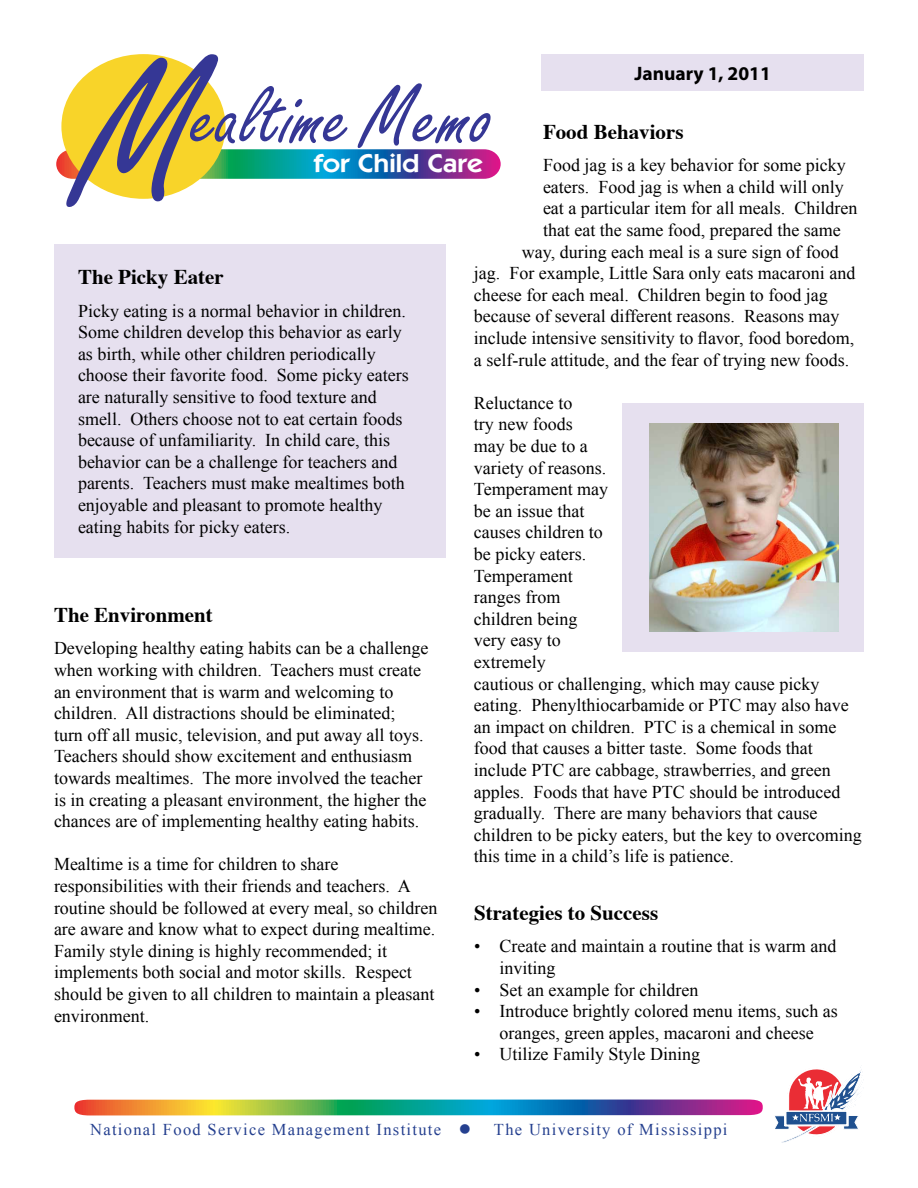
<style>
.page{position:relative;width:918px;height:1188px;background:#fff}
.page>*{position:absolute;margin:0;border:0;box-sizing:border-box;transform-origin:0 0}
.t1{font:600 25.8px "Itc Kabel";color:#fff;scale:1.1 1}
.t2{font:700 21px "Times";color:#000}
.t3{font:700 19.5px "Myriad Pro";color:#000}
.t4{font:18px/21.6px "Times New Roman";color:#000}
.t5{font:16.5px "Times New Roman";letter-spacing:.08em;color:#25408f}
</style>
<div class="page">
<div style="left:622px;top:403px;width:242px;height:249px;background:#e6e0ef"></div>
<svg style="left:775px;top:1067px;width:88px;height:76px"></svg>
<svg style="left:56px;top:54px;width:445px;height:153px"></svg>
<svg style="left:74px;top:1100px;width:689px;height:15px;background:#6b8477"></svg>
<div style="left:542px;top:54px;width:322px;height:37px;background:#e6e0ef"></div>
<div style="left:54px;top:245px;width:392px;height:313px;background:#e6e0ef"></div>
<img style="left:649px;top:424px;width:189px;height:207px">
<p class="t3" style="left:635px;top:61px;width:138px">January 1, 2011</p>
<p class="t2" style="left:543px;top:112px;width:142px">Food Behaviors</p>
<p class="t4" style="left:543px;top:154px;width:304px">Food jag is a key behavior for some picky</p>
<p class="t4" style="left:543px;top:176px;width:302px">eaters. Food jag is when a child will only</p>
<p class="t4" style="left:543px;top:197px;width:316px">eat a particular item for all meals. Children</p>
<p class="t4" style="left:543px;top:219px;width:299px">that eat the same food, prepared the same</p>
<p class="t4" style="left:522px;top:240px;width:318px">way, during each meal is a sure sign of food</p>
<p class="t4" style="left:474px;top:262px;width:383px">jag. For example, Little Sara only eats macaroni and</p>
<p class="t4" style="left:474px;top:284px;width:355px">cheese for each meal. Children begin to food jag</p>
<p class="t4" style="left:474px;top:305px;width:367px">because of several different reasons. Reasons may</p>
<p class="t4" style="left:474px;top:327px;width:382px">include intensive sensitivity to flavor, food boredom,</p>
<p class="t4" style="left:474px;top:348px;width:377px">a self-rule attitude, and the fear of trying new foods.</p>
<p class="t4" style="left:474px;top:392px;width:389px">Reluctance to<br>try new foods<br>may be due to a<br>variety of reasons.<br>Temperament may<br>be an issue that<br>causes children to<br>be picky eaters.<br>Temperament<br>ranges from<br>children being<br>very easy to<br>extremely<br>cautious or challenging, which may cause picky eating. Phenylthiocarbamide or PTC may also have an impact on children. PTC is a chemical in some food that causes a bitter taste. Some foods that include PTC are cabbage, strawberries, and green apples. Foods that have PTC should be introduced gradually. There are many behaviors that cause children to be picky eaters, but the key to overcoming this time in a child’s life is patience.</p>
<p class="t2" style="left:474px;top:893px;width:186px">Strategies to Success</p>
<p class="t4" style="left:500px;top:935px;width:338px;text-indent:-26px">• Create and maintain a routine that is warm and inviting</p>
<p class="t4" style="left:474px;top:978px;width:226px">• Set an example for children</p>
<p class="t4" style="left:474px;top:1000px;width:365px;text-align:center">• Introduce brightly colored menu items, such as oranges, green apples, macaroni and cheese</p>
<p class="t4" style="left:474px;top:1043px;width:228px">• Utilize Family Style Dining</p>
<h1 class="t1" style="left:313px;top:148px;width:156px">for Child Care</h1>
<p class="t2" style="left:78px;top:257px;width:147px">The Picky Eater</p>
<p class="t4" style="left:78px;top:300px;width:332px">Picky eating is a normal behavior in children.<br>Some children develop this behavior as early as birth, while other children periodically choose their favorite food. Some picky eaters are naturally sensitive to food texture and smell. Others choose not to eat certain foods because of unfamiliarity. In child care, this behavior can be a challenge for teachers and parents. Teachers must make mealtimes both enjoyable and pleasant to promote healthy eating habits for picky eaters.</p>
<p class="t2" style="left:54px;top:595px;width:160px">The Environment</p>
<p class="t4" style="left:54px;top:637px;width:376px">Developing healthy eating habits can be a challenge when working with children. Teachers must create an environment that is warm and welcoming to children. All distractions should be eliminated; turn off all music, television, and put away all toys.<br>Teachers should show excitement and enthusiasm towards mealtimes. The more involved the teacher is in creating a pleasant environment, the higher the chances are of implementing healthy eating habits.</p>
<p class="t4" style="left:54px;top:853px;width:385px">Mealtime is a time for children to share responsibilities with their friends and teachers. A routine should be followed at every meal, so children are aware and know what to expect during mealtime.<br>Family style dining is highly recommended; it implements both social and motor skills. Respect should be given to all children to maintain a pleasant environment.</p>
<p class="t5" style="left:90px;top:1118px;width:383px">National Food Service Management Institute ●</p>
<p class="t5" style="left:494px;top:1118px;width:235px">The University of Mississippi</p>
</div>
